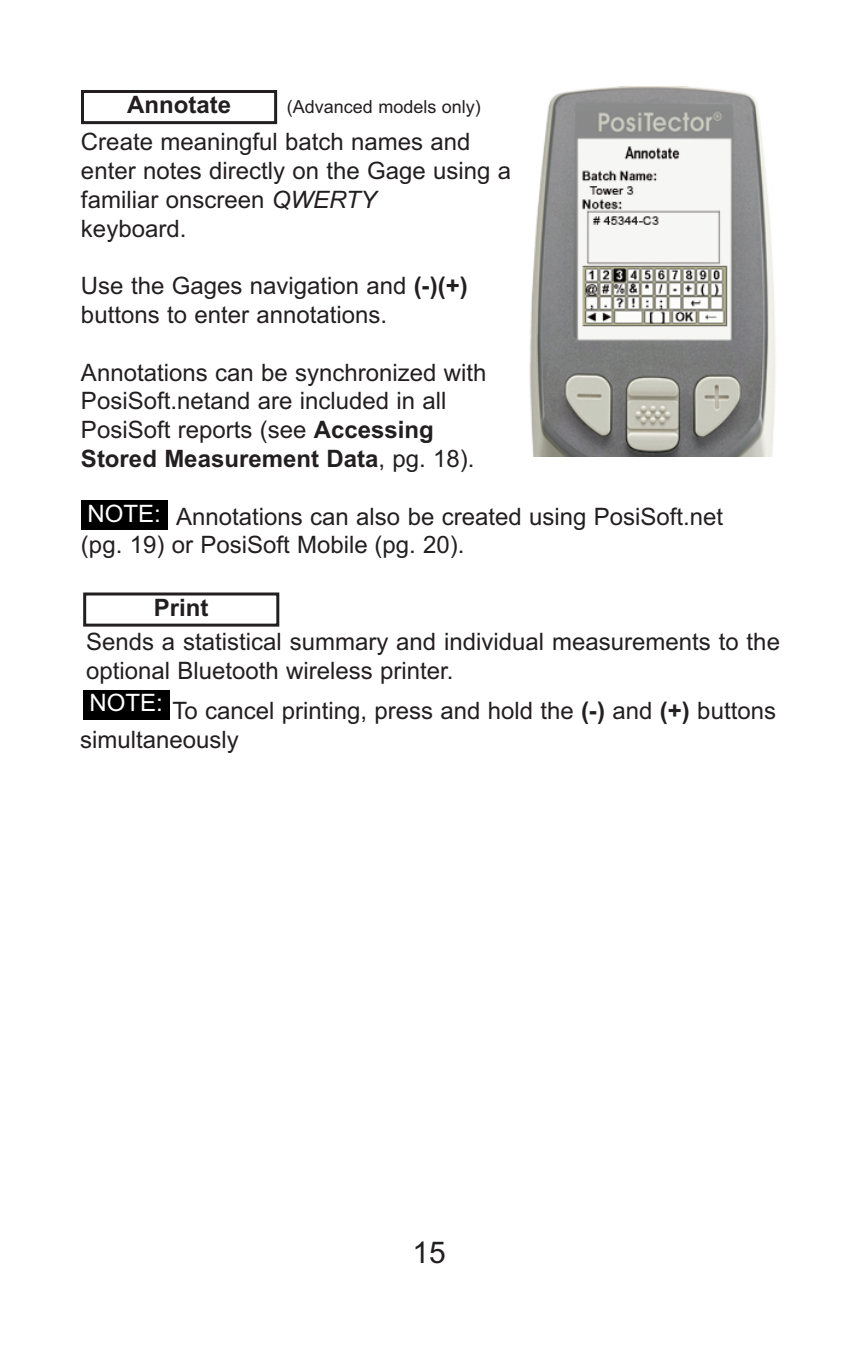
<style>
.page{position:relative;width:864px;height:1350px;background:#fff}
.page>*{position:absolute;margin:0;border:0;box-sizing:border-box;transform-origin:0 0}
.t1{font:30px "Arial";color:#231f20}
.t2{font:24px/28.8px "Arial";color:#231f20}
.t3{font:700 24px "Arial";color:#231f20}
.t4{font:24px "Arial";color:#fff}
.t5{font:18px "Arial";color:#231f20}
.s1{font-style:italic}
.s2{font-weight:700}
</style>
<div class="page">
<div style="left:81px;top:90px;width:196px;height:34px;border:3px solid #231f20"></div>
<img style="left:529px;top:86px;width:247px;height:371px">
<div style="left:83px;top:592px;width:196px;height:35px;border:3px solid #231f20"></div>
<div style="left:83px;top:690px;width:86px;height:29px;background:#000"></div>
<div style="left:81px;top:501px;width:86px;height:29px;background:#000"></div>
<p class="t3" style="left:127px;top:91px;width:105px">Annotate</p>
<p class="t2" style="left:81px;top:128px;width:432px">Create meaningful batch names and enter notes directly on the Gage using a familiar onscreen <span class="s1">QWERTY<br></span>keyboard.</p>
<p class="t2" style="left:81px;top:272px;width:388px">Use the Gages navigation and <span class="s2">(-)(+) </span>buttons to enter annotations.</p>
<p class="t5" style="left:287px;top:96px;width:196px">(Advanced models only)</p>
<p class="t2" style="left:81px;top:358px;width:407px">Annotations can be synchronized with PosiSoft.netand are included in all PosiSoft reports (see <span class="s2">Accessing Stored Measurement Data</span>, pg. 18).</p>
<p class="t2" style="left:81px;top:502px;width:644px;text-indent:95px">Annotations can also be created using PosiSoft.net (pg. 19) or PosiSoft Mobile (pg. 20).</p>
<p class="t4" style="left:87px;top:499px;width:75px">NOTE:</p>
<p class="t3" style="left:154px;top:593px;width:56px">Print</p>
<p class="t2" style="left:86px;top:628px;width:695px">Sends a statistical summary and individual measurements to the optional Bluetooth wireless printer.</p>
<p class="t4" style="left:90px;top:689px;width:75px">NOTE:</p>
<p class="t2" style="left:80px;top:697px;width:697px;text-indent:92px">To cancel printing, press and hold the <span class="s2">(-)</span> and <span class="s2">(+)</span> buttons simultaneously</p>
<p class="t1" style="left:412px;top:1235px;width:35px">15</p>
</div>
